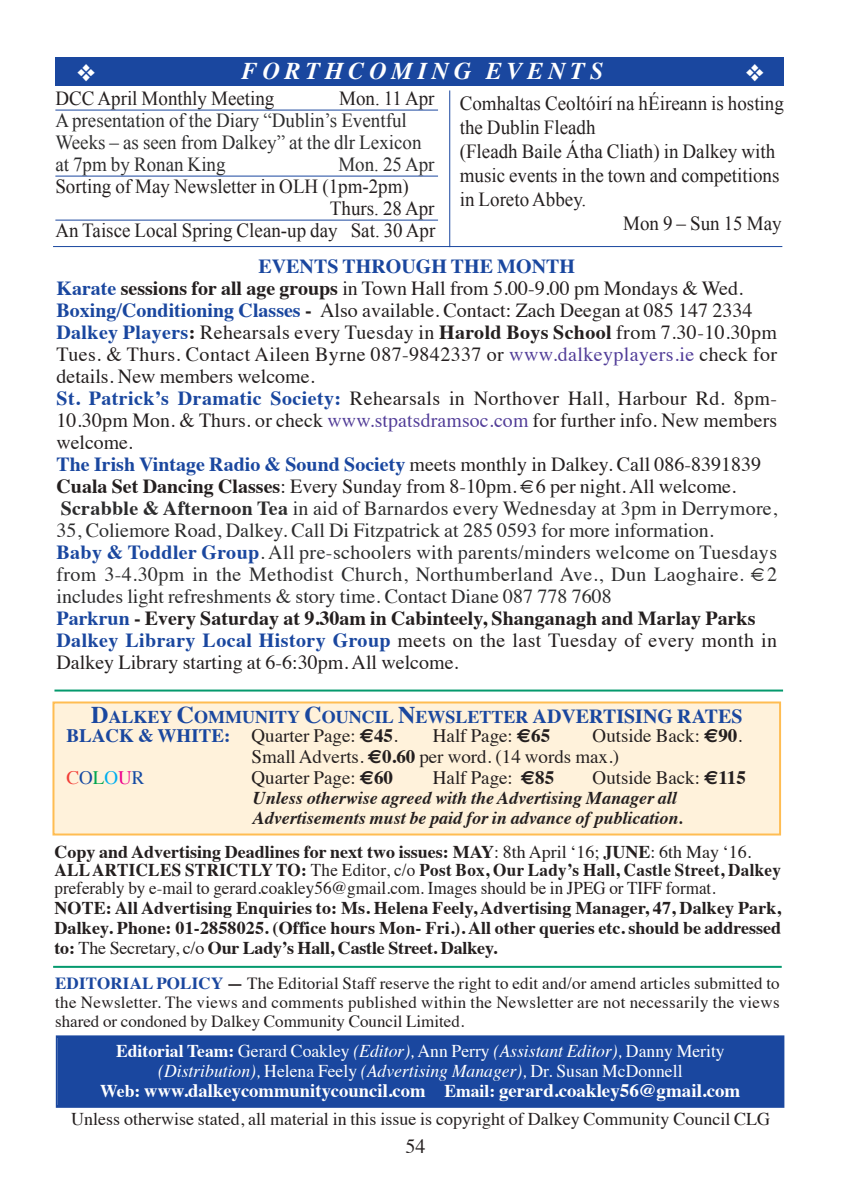
<style>
.page{position:relative;width:842px;height:1191px;background:#fff}
.page>*{position:absolute;margin:0;border:0;box-sizing:border-box;transform-origin:0 0}
.t1{font:italic 700 24px "Times";letter-spacing:.2em;color:#fff}
.t2{font:20px/22px "Times";letter-spacing:.01em;color:#241f1f}
.t3{font:20px "Times New Roman";color:#241f1f;scale:.95 1}
.t4{font:20px/22px "Times New Roman";color:#2d2d2e;scale:.95 1}
.t5{font:19px/21px "Times";color:#241f1f}
.t6{font:700 19px "Times";color:#fff}
.t7{font:19px "Times";color:#f23e37}
.t8{font:18px/18px "Times";color:#241f1f}
.t9{font:700 18px/20px "Times";letter-spacing:.005em;color:#241f1f;text-align:justify}
.t10{font:italic 18px/20px "Times";color:#fff;text-align:center}
.t11{font:italic 700 18px/20px "Times";color:#241f1f}
.t12{font:700 18px "Times";color:#1a479f}
.t13{font:17px/19px "Times";color:#241f1f;text-align:justify}
.s1{font-weight:700;color:#1a479f}
.s2{font-weight:700}
.s3{color:#523d98}
.s4{font-weight:700;color:#2d2d2e}
.s5{color:#2d2d2e}
.s6{font-size:24px}
.s7{font-size:20px}
.s8{font-family:"Euro Sans";font-weight:700}
.s9{color:#174aa2}
.s10{color:#00a650}
.s11{color:#00aeef}
.s12{color:#ee008c}
.s13{color:#154ba3}
.s14{font-weight:400}
.s15{font-weight:700;font-style:normal}
.s16{font-style:normal}
.s17{font-size:18px}
</style>
<div class="page">
<hr style="left:53px;top:966px;width:729px;height:2px;background:#04996d">
<div style="left:55px;top:57px;width:728px;height:28px;background:#1a479f"></div>
<div style="left:58px;top:1037px;width:724px;height:68px;background:#1a479f"></div>
<div style="left:56px;top:1035px;width:728px;height:72px;border:2px solid #1a479f"></div>
<div style="left:54px;top:703px;width:725px;height:130px;background:#fff2db"></div>
<div style="left:52px;top:701px;width:729px;height:134px;border:2px solid #ffbd52"></div>
<hr style="left:54px;top:689px;width:729px;height:2px;background:#04996d">
<hr style="left:55px;top:110px;width:383px;height:1px;background:#1a479f">
<hr style="left:55px;top:176px;width:383px;height:1px;background:#1a479f">
<hr style="left:55px;top:220px;width:383px;height:1px;background:#1a479f">
<hr style="left:449px;top:90px;width:1px;height:157px;background:#1a479f">
<hr style="left:53px;top:246px;width:729px;height:1px;background:#1a479f">
<p class="t1" style="left:242px;top:61px;width:363px">FORTHCOMING EVENTS</p>
<p class="t3" style="left:55px;top:88px;width:232px">DCC April Monthly Meeting</p>
<p class="t3" style="left:339px;top:88px;width:102px">Mon. 11 Apr</p>
<p class="t4" style="left:55px;top:110px;width:387px">A presentation of the Diary “Dublin’s Eventful<br>Weeks – as seen from Dalkey” at the dlr Lexicon at 7pm by Ronan King</p>
<p class="t3" style="left:460px;top:92px;width:343px">Comhaltas Ceoltóirí na hÉireann is hosting</p>
<p class="t3" style="left:460px;top:116px;width:144px">the Dublin Fleadh</p>
<p class="t3" style="left:460px;top:140px;width:334px">(Fleadh Baile Átha Cliath) in Dalkey with</p>
<p class="t3" style="left:460px;top:164px;width:338px">music events in the town and competitions</p>
<p class="t3" style="left:460px;top:188px;width:135px">in Loreto Abbey.</p>
<p class="t3" style="left:623px;top:212px;width:168px">Mon 9 – Sun 15 May</p>
<p class="t2" style="left:56px;top:256px;width:722px;text-indent:202px"><span class="s1">events through the Month<br>karate</span> <span class="s2">sessions for all age groups</span> in Town Hall from 5.00-9.00 pm Mondays &amp; Wed. <span class="s1">boxing/conditioning classes</span> <span class="s2">-</span> Also available. Contact: Zach Deegan at 085 147 2334 <span class="s1">dalkey Players</span><span class="s2">:</span> Rehearsals every Tuesday in <span class="s2">harold boys school</span> from 7.30-10.30pm Tues. &amp; Thurs. Contact Aileen Byrne 087-9842337 or <span class="s3">www.dalkeyplayers.ie</span> check for details. New members welcome.<br><span class="s1">st. Patrick’s dramatic society:</span> Rehearsals in Northover Hall, Harbour Rd. 8pm-10.30pm Mon. &amp; Thurs. or check <span class="s3">www.stpatsdramsoc.com</span> for further info. New members welcome.<br><span class="s1">the irish vintage radio &amp; sound society</span> meets monthly in Dalkey. Call 086-8391839 <span class="s2">cuala set dancing classes</span>: Every Sunday from 8-10pm. €6 per night. All welcome. <span class="s4">scrabble &amp; afternoon tea</span> <span class="s5">in aid of Barnardos every Wednesday at 3pm in Derrymore, 35, Coliemore Road, Dalkey. Call Di Fitzpatrick at 285 0593 for more information.<br></span><span class="s1">baby &amp; toddler group</span><span class="s5">. All pre-schoolers with parents/minders welcome on Tuesdays from 3-4.30pm in the Methodist Church, Northumberland Ave., Dun Laoghaire. €2 includes light refreshments &amp; story time. Contact Diane 087 778 7608<br></span><span class="s1">Parkrun</span> <span class="s2">- every saturday at 9.30am in cabinteely, shanganagh and Marlay Parks </span><span class="s1">dalkey library local history group</span> meets on the last Tuesday of every month in Dalkey Library starting at 6-6:30pm. All welcome.</p>
<p class="t4" style="left:338px;top:154px;width:103px">Mon. 25 Apr</p>
<p class="t3" style="left:55px;top:176px;width:374px">Sorting of May Newsletter in OLH (1pm-2pm)</p>
<p class="t3" style="left:330px;top:198px;width:112px">Thurs. 28 Apr</p>
<p class="t3" style="left:55px;top:220px;width:401px">An Taisce Local Spring Clean-up day Sat. 30 Apr</p>
<p class="t12" style="left:91px;top:709px;width:653px"><span class="s6">d</span>alkey <span class="s6">c</span>oMMunity <span class="s6">c</span>ouncil <span class="s6">n</span>ewsletter <span class="s7">advertising rates</span></p>
<p class="t5" style="left:66px;top:726px;width:333px"><span class="s1">black &amp; white:</span> Quarter Page: <span class="s8">€</span><span class="s2">45</span>.</p>
<p class="t5" style="left:433px;top:726px;width:119px">Half Page: <span class="s8">€</span><span class="s2">65</span></p>
<p class="t5" style="left:252px;top:726px;width:492px;text-indent:341px">Outside Back: <span class="s8">€</span><span class="s2">90</span>.<br>Small Adverts. <span class="s8">€</span><span class="s2">0.60</span> per word. (14 words max.)</p>
<p class="t7" style="left:66px;top:769px;width:80px">C<span class="s9">O</span><span class="s10">L</span><span class="s11">O</span><span class="s12">U</span><span class="s13">R</span></p>
<p class="t5" style="left:252px;top:768px;width:143px">Quarter Page: <span class="s8">€</span><span class="s2">60</span></p>
<p class="t5" style="left:433px;top:768px;width:123px">Half Page: <span class="s8">€</span><span class="s2">85</span></p>
<p class="t5" style="left:593px;top:768px;width:155px">Outside Back: <span class="s8">€</span><span class="s2">115</span></p>
<p class="t11" style="left:253px;top:789px;width:432px">unless otherwise agreed with the Advertising Manager all<br>Advertisements must be paid for in advance of publication.</p>
<p class="t8" style="left:54px;top:844px;width:728px"><span class="s2">copy and advertising deadlines for next two issues: May</span>: 8th April ‘16; <span class="s2">June</span>: 6th May ‘16. <span class="s2">allarticles strictly to:</span> The Editor, c/o <span class="s2">Post box, our lady’s hall, castle street, dalkey </span>preferably by e-mail to gerard.coakley56@gmail.com. Images should be in JPEG or TIFF format.</p>
<p class="t9" style="left:54px;top:899px;width:728px">note: all advertising enquiries to: Ms. helena Feely, advertising Manager, 47, dalkey Park, dalkey. Phone: 01-2858025. (office hours Mon- Fri.). all other queries etc. should be addressed to: <span class="s14">The Secretary, c/o</span> our lady’s hall, castle street. dalkey.</p>
<p class="t13" style="left:55px;top:975px;width:726px"><span class="s1">editorial Policy</span> <span class="s2">—</span> The Editorial Staff reserve the right to edit and/or amend articles submitted to the Newsletter. The views and comments published within the Newsletter are not necessarily the views shared or condoned by Dalkey Community Council Limited.</p>
<p class="t10" style="left:116px;top:1042px;width:610px"><span class="s15">editorial team:</span> <span class="s16">Gerard Coakley</span> (Editor), <span class="s16">Ann Perry</span> (Assistant Editor), <span class="s16">Danny Merity </span>(Distribution), <span class="s16">Helena Feely</span> (Advertising Manager), <span class="s16">Dr. Susan McDonnell</span></p>
<p class="t6" style="left:100px;top:1082px;width:642px"><span class="s17">web:</span> www.dalkeycommunitycouncil.com <span class="s17">email:</span> gerard.coakley56@gmail.com</p>
<p class="t8" style="left:71px;top:1111px;width:700px">Unless otherwise stated, all material in this issue is copyright of Dalkey Community Council CLG</p>
<p class="t2" style="left:405px;top:1137px;width:21px">54</p>
</div>
